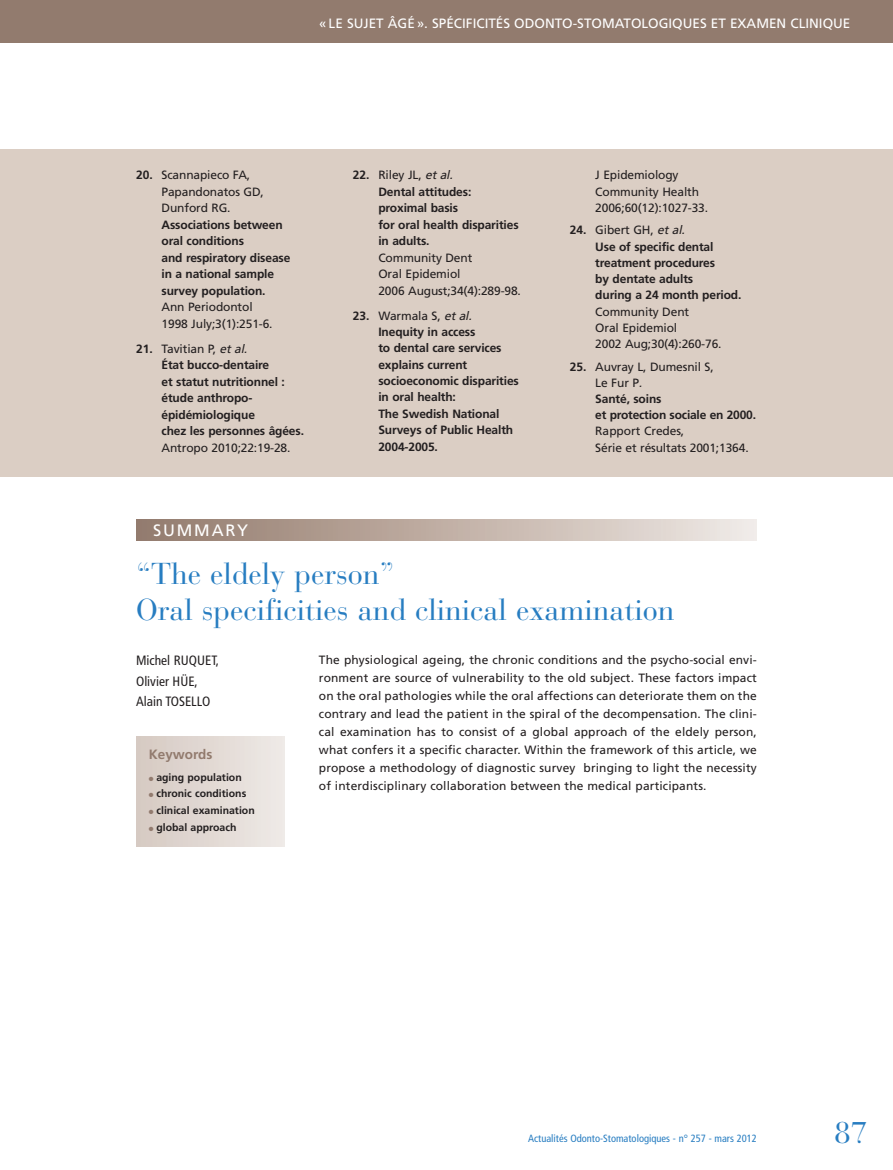
<style>
.page{position:relative;width:893px;height:1170px;background:#fff}
.page>*{position:absolute;margin:0;border:0;box-sizing:border-box;transform-origin:0 0}
.t1{font:30px/36.2px "Bauer Bodoni";color:#277dc1}
.t2{font:16.5px "Frutiger";letter-spacing:.11em;color:#fff}
.t3{font:13.5px "Frutiger";color:#fff}
.t4{font:condensed 13.5px/20.2px "Frutiger";color:#231f20}
.t5{font:700 13.5px "Frutiger";color:#927b6e}
.t6{font:12px/18px "Frutiger";letter-spacing:-.01em;color:#231f20}
.t7{font:700 12px/16.5px "Frutiger";letter-spacing:-.01em;color:#231f20}
.t8{font:700 10.5px "Frutiger";color:#231f20}
.t9{font:condensed 10.5px "Frutiger";color:#277dc1}
.s1{font-weight:700}
.s2{font-weight:400}
.s3{font-weight:400;font-style:italic}
.s4{color:#927b6e}
</style>
<div class="page">
<div style="left:0;top:0;width:893px;height:43px;background:#927b6e"></div>
<div style="left:0;top:149px;width:893px;height:327px;background:#dbcec4"></div>
<div style="left:136px;top:519px;width:621px;height:21px;background:linear-gradient(to right,#92786a,#f0e9e5)"></div>
<div style="left:136px;top:736px;width:149px;height:110px;background:linear-gradient(to right,#d6c9c2,#efeae7)"></div>
<p class="t3" style="left:319px;top:18px;width:533px">«LE SUJET ÂGÉ». SPÉCIFICITÉS ODONTO-STOMATOLOGIQUES ET EXAMEN CLINIQUE</p>
<p class="t6" style="left:162px;top:168px;width:104px;line-height:16.5px;text-indent:-26px"><span class="s1">20.</span> Scannapieco FA,<br>Papandonatos GD,<br>Dunford RG.</p>
<p class="t7" style="left:162px;top:217px;width:130px">Associations between oral conditions<br>and respiratory disease in a national sample survey population.</p>
<p class="t6" style="left:162px;top:300px;width:113px;line-height:16.5px">Ann Periodontol<br>1998 July;3(1):251-6.</p>
<p class="t7" style="left:162px;top:341px;width:144px;text-indent:-26px">21. <span class="s2">Tavitian P,</span> <span class="s3">etal.<br></span>État bucco-dentaire<br>et statut nutritionnel : étude anthropo&shy;épidémiologique<br>chez les personnes âgées.</p>
<p class="t6" style="left:162px;top:439px;width:130px">Antropo 2010;22:19-28.</p>
<p class="t7" style="left:378px;top:168px;width:142px;text-indent:-26px">22. <span class="s2">Riley JL,</span> <span class="s3">etal.<br></span>Dental attitudes: proximal basis<br>for oral health disparities in adults.</p>
<p class="t6" style="left:378px;top:250px;width:144px;line-height:16.5px">Community Dent<br>Oral Epidemiol<br>2006 August;34(4):289-98.</p>
<p class="t7" style="left:378px;top:308px;width:142px;text-indent:-26px">23. <span class="s2">Warmala S,</span> <span class="s3">etal.<br></span>Inequity in access<br>to dental care services explains current socioeconomic disparities in oral health:<br>The Swedish National<br>Surveys of Public Health<br>2004-2005.</p>
<p class="t6" style="left:595px;top:168px;width:114px;line-height:16.4px">J Epidemiology<br>Community Health<br>2006;60(12):1027-33.</p>
<p class="t7" style="left:595px;top:223px;width:148px;text-indent:-26px">24. <span class="s2">Gibert GH,</span> <span class="s3">etal.<br></span>Use of specific dental treatment procedures<br>by dentate adults<br>during a 24 month period.</p>
<p class="t6" style="left:595px;top:304px;width:128px;line-height:16.2px">Community Dent<br>Oral Epidemiol<br>2002 Aug;30(4):260-76.</p>
<p class="t7" style="left:595px;top:359px;width:162px;text-indent:-26px">25. <span class="s2">Auvray L, Dumesnil S,<br>Le Fur P</span><span class="s3">.<br></span>Santé, soins<br>et protection sociale en 2000.</p>
<p class="t6" style="left:595px;top:424px;width:155px;line-height:16.2px">Rapport Credes,<br>Série et résultats 2001;1364.</p>
<h2 class="t2" style="left:153px;top:523px;width:97px">SUMMARY</h2>
<h1 class="t1" style="left:136px;top:559px;width:540px">“The eldely person”<br>Oral specificities and clinical examination</h1>
<p class="t4" style="left:136px;top:651px;width:85px">Michel RUQUET,<br>Olivier HÜE,<br>Alain TOSELLO</p>
<p class="t6" style="left:319px;top:652px;width:439px;text-align:justify">The physiological ageing, the chronic conditions and the psycho-social envi&shy;ronment are source of vulnerability to the old subject. These factors impact on the oral pathologies while the oral affections can deteriorate them on the contrary and lead the patient in the spiral of the decompensation. The clini&shy;cal examination has to consist of a global approach of the eldely person, what confers it a specific character. Within the framework of this article, we propose a methodology of diagnostic survey bringing to light the necessity of interdisciplinary collaboration between the medical participants.</p>
<p class="t5" style="left:149px;top:748px;width:65px">Keywords</p>
<p class="t8" style="left:149px;top:772px;width:94px"><span class="s4">●</span> aging population</p>
<p class="t8" style="left:149px;top:789px;width:99px"><span class="s4">●</span> chronic conditions</p>
<p class="t8" style="left:149px;top:806px;width:107px"><span class="s4">●</span> clinical examination</p>
<p class="t8" style="left:149px;top:823px;width:89px"><span class="s4">●</span> global approach</p>
<p class="t9" style="left:528px;top:1134px;width:230px">Actualités Odonto-Stomatologiques - n° 257 - mars 2012</p>
<h1 class="t1" style="left:834px;top:1118px;width:35px">87</h1>
</div>
